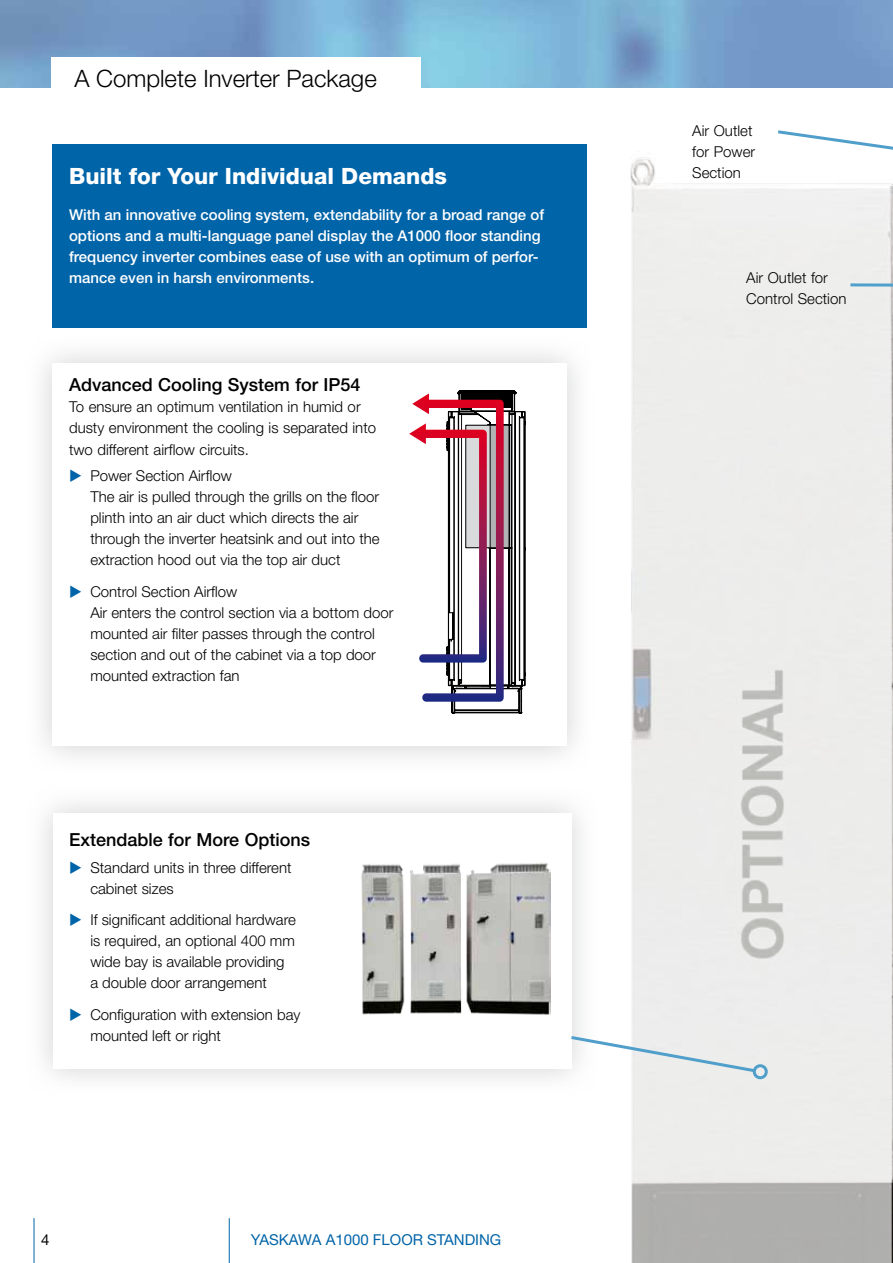
<style>
.page{position:relative;width:893px;height:1263px;background:#fff}
.page>*{position:absolute;margin:0;border:0;box-sizing:border-box;transform-origin:0 0}
.t1{font:300 24px "Helvetica Neue LT Pro";color:#000}
.t2{font:800 22.5px "Helvetica Neue LT Pro";color:#fff}
.t3{font:500 18px "Helvetica Neue LT Pro";color:#000}
.t4{font:300 15px/21px "Helvetica Neue LT Pro";color:#000}
.t5{font:500 15px/21px "Helvetica Neue LT Pro";color:#fff}
.t6{font:15px "Helvetica Neue LT Pro";color:#0064a8}
.t7{font:15px "Helvetica Neue LT Pro";color:#000}
</style>
<div class="page">
<div style="left:25px;top:785px;width:574px;height:311px;background:#c2c3c3;opacity:.75"></div>
<div style="left:53px;top:813px;width:518px;height:255px;background:#fff"></div>
<div style="left:24px;top:336px;width:570px;height:438px;background:#c2c3c3;opacity:.75"></div>
<div style="left:52px;top:364px;width:515px;height:382px;background:#fff"></div>
<div style="left:52px;top:145px;width:535px;height:183px;background:#0064a8"></div>
<img style="left:630px;top:157px;width:263px;height:1106px">
<img style="left:0;top:0;width:893px;height:87px">
<svg style="left:409px;top:390px;width:117px;height:323px"></svg>
<img style="left:361px;top:862px;width:189px;height:153px">
<hr style="left:34px;top:1218px;width:1px;height:45px;background:#0064a8">
<hr style="left:229px;top:1218px;width:1px;height:45px;background:#0064a8">
<svg style="left:568px;top:1034px;width:190px;height:40px"></svg>
<div style="left:753px;top:1064px;width:15px;height:15px;border:3px solid #509fcb;border-radius:50%"></div>
<svg style="left:775px;top:130px;width:118px;height:33px"></svg>
<div style="left:51px;top:57px;width:370px;height:45px;background:#fff"></div>
<svg style="left:847px;top:282px;width:46px;height:7px"></svg>
<h1 class="t1" style="left:74px;top:64px;width:304px">A Complete Inverter Package</h1>
<h2 class="t2" style="left:69px;top:163px;width:379px">Built for Your Individual Demands</h2>
<p class="t5" style="left:69px;top:204px;width:476px">With an innovative cooling system, extendability for a broad range of options and a multi-language panel display the A1000 floor standing frequency inverter combines ease of use with an optimum of perfor&shy;mance even in harsh environments.</p>
<p class="t3" style="left:69px;top:374px;width:293px">Advanced Cooling System for IP54</p>
<p class="t4" style="left:69px;top:396px;width:309px">To ensure an optimum ventilation in humid or dusty environment the cooling is separated into two different airflow circuits.</p>
<p class="t4" style="left:90px;top:465px;width:291px">Power Section Airflow<br>The air is pulled through the grills on the floor plinth into an air duct which directs the air through the inverter heatsink and out into the extraction hood out via the top air duct</p>
<p class="t4" style="left:90px;top:581px;width:305px">Control Section Airflow<br>Air enters the control section via a bottom door mounted air filter passes through the control section and out of the cabinet via a top door mounted extraction fan</p>
<p class="t3" style="left:69px;top:829px;width:242px">Extendable for More Options</p>
<p class="t4" style="left:90px;top:856px;width:203px">Standard units in three different cabinet sizes</p>
<p class="t4" style="left:90px;top:909px;width:207px">If significant additional hardware is required, an optional 400 mm wide bay is available providing a double door arrangement</p>
<p class="t4" style="left:90px;top:1004px;width:212px">Configuration with extension bay mounted left or right</p>
<p class="t7" style="left:41px;top:1230px;width:10px">4</p>
<p class="t6" style="left:251px;top:1230px;width:252px">YASKAWA A1000 FLOOR STANDING</p>
<p class="t4" style="left:692px;top:120px;width:64px">Air Outlet for Power<br>Section</p>
<p class="t4" style="left:746px;top:267px;width:102px">Air Outlet for<br>Control Section</p>
</div>
